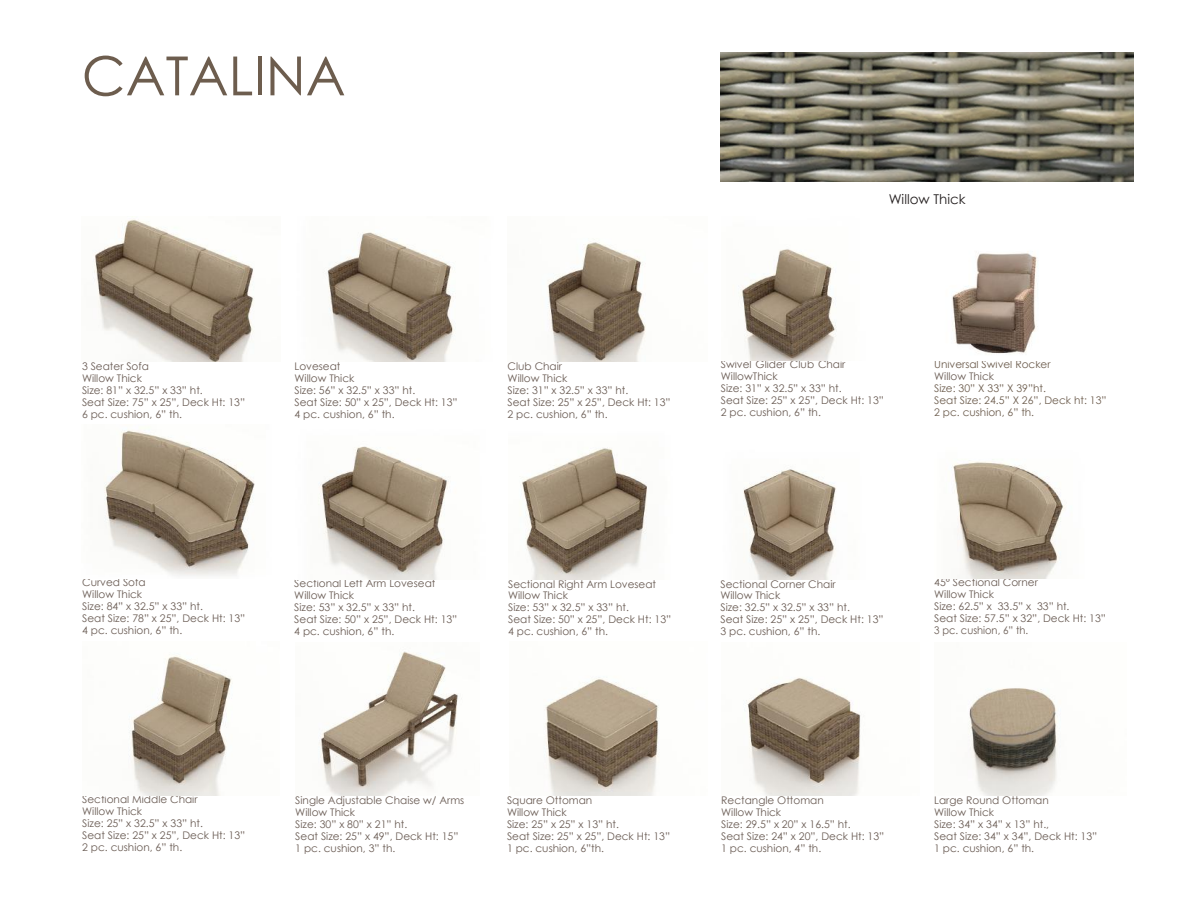
<style>
.page{position:relative;width:1188px;height:918px;background:#fff}
.page>*{position:absolute;margin:0;border:0;box-sizing:border-box;transform-origin:0 0}
.t1{font:54px "Century Gothic";color:#6d5d4e}
.t2{font:13.5px "Century Gothic";color:#241f1f}
.t3{font:10.5px/12px "Century Gothic";color:#6a5c54}
.t4{font:10.5px/12px "Century Gothic";color:#6d5d4e}
</style>
<div class="page">
<img style="left:720px;top:53px;width:414px;height:128px">
<img style="left:94px;top:219px;width:160px;height:143px">
<img style="left:323px;top:232px;width:132px;height:130px">
<img style="left:547px;top:239px;width:99px;height:123px">
<img style="left:740px;top:249px;width:97px;height:111px">
<img style="left:952px;top:251px;width:85px;height:103px">
<img style="left:104px;top:427px;width:151px;height:149px">
<img style="left:318px;top:446px;width:131px;height:134px">
<img style="left:520px;top:448px;width:127px;height:132px">
<img style="left:743px;top:469px;width:93px;height:111px">
<img style="left:952px;top:461px;width:113px;height:117px">
<img style="left:129px;top:655px;width:103px;height:140px">
<img style="left:319px;top:651px;width:143px;height:145px">
<img style="left:544px;top:677px;width:115px;height:119px">
<img style="left:746px;top:677px;width:115px;height:119px">
<img style="left:968px;top:688px;width:90px;height:108px">
<h1 class="t1" style="left:82px;top:43px;width:265px">CATALINA</h1>
<p class="t2" style="left:889px;top:189px;width:79px">Willow Thick</p>
<p class="t3" style="left:82px;top:360px;width:165px">3 Seater Sofa<br>Willow Thick<br>Size: 81” x 32.5” x 33” ht.<br>Seat Size: 75” x 25”, Deck Ht: 13”<br>6 pc. cushion, 6” th.</p>
<p class="t3" style="left:295px;top:360px;width:165px">Loveseat<br>Willow Thick<br>Size: 56” x 32.5” x 33” ht.<br>Seat Size: 50” x 25”, Deck Ht: 13”<br>4 pc. cushion, 6” th.</p>
<p class="t3" style="left:721px;top:358px;width:165px">Swivel Glider Club Chair<br>WillowThick<br>Size: 31” x 32.5” x 33” ht.<br>Seat Size: 25” x 25”, Deck Ht: 13”<br>2 pc. cushion, 6” th.</p>
<p class="t4" style="left:934px;top:358px;width:118px">Universal Swivel Rocker</p>
<p class="t3" style="left:508px;top:360px;width:165px">Club Chair<br>Willow Thick<br>Size: 31” x 32.5” x 33” ht.<br>Seat Size: 25” x 25”, Deck Ht: 13”<br>2 pc. cushion, 6” th.</p>
<p class="t3" style="left:934px;top:370px;width:61px">Willow Thick</p>
<p class="t4" style="left:934px;top:382px;width:174px">Size: 30” X 33” X 39”ht.<br>Seat Size: 24.5” X 26”, Deck ht: 13”<br>2 pc. cushion, 6” th.</p>
<p class="t3" style="left:82px;top:576px;width:165px">Curved Sofa<br>Willow Thick<br>Size: 84” x 32.5” x 33” ht.<br>Seat Size: 78” x 25”, Deck Ht: 13”<br>4 pc. cushion, 6” th.</p>
<p class="t3" style="left:294px;top:578px;width:165px">Sectional Left Arm Loveseat<br>Willow Thick<br>Size: 53” x 32.5” x 33” ht.<br>Seat Size: 50” x 25”, Deck Ht: 13”<br>4 pc. cushion, 6” th.</p>
<p class="t3" style="left:508px;top:578px;width:165px">Sectional Right Arm Loveseat<br>Willow Thick<br>Size: 53” x 32.5” x 33” ht.<br>Seat Size: 50” x 25”, Deck Ht: 13”<br>4 pc. cushion, 6” th.</p>
<p class="t3" style="left:720px;top:578px;width:165px">Sectional Corner Chair<br>Willow Thick<br>Size: 32.5” x 32.5” x 33” ht.<br>Seat Size: 25” x 25”, Deck Ht: 13”<br>3 pc. cushion, 6” th.</p>
<p class="t3" style="left:934px;top:576px;width:173px">45° Sectional Corner<br>Willow Thick<br>Size: 62.5” x 33.5” x 33” ht.<br>Seat Size: 57.5” x 32”, Deck Ht: 13”<br>3 pc. cushion, 6” th.</p>
<p class="t3" style="left:82px;top:793px;width:165px">Sectional Middle Chair<br>Willow Thick<br>Size: 25” x 32.5” x 33” ht.<br>Seat Size: 25” x 25”, Deck Ht: 13”<br>2 pc. cushion, 6” th.</p>
<p class="t3" style="left:295px;top:794px;width:171px">Single Adjustable Chaise w/ Arms<br>Willow Thick<br>Size: 30” x 80” x 21” ht.<br>Seat Size: 25” x 49”, Deck Ht: 15”<br>1 pc. cushion, 3” th.</p>
<p class="t3" style="left:721px;top:794px;width:165px">Rectangle Ottoman<br>Willow Thick<br>Size: 29.5” x 20” x 16.5” ht.<br>Seat Size: 24” x 20”, Deck Ht: 13”<br>1 pc. cushion, 4” th.</p>
<p class="t3" style="left:507px;top:794px;width:165px">Square Ottoman<br>Willow Thick<br>Size: 25” x 25” x 13” ht.<br>Seat Size: 25” x 25”, Deck Ht: 13”<br>1 pc. cushion, 6”th.</p>
<p class="t3" style="left:934px;top:794px;width:165px">Large Round Ottoman<br>Willow Thick<br>Size: 34” x 34” x 13” ht.,<br>Seat Size: 34” x 34”, Deck Ht: 13”<br>1 pc. cushion, 6” th.</p>
</div>
